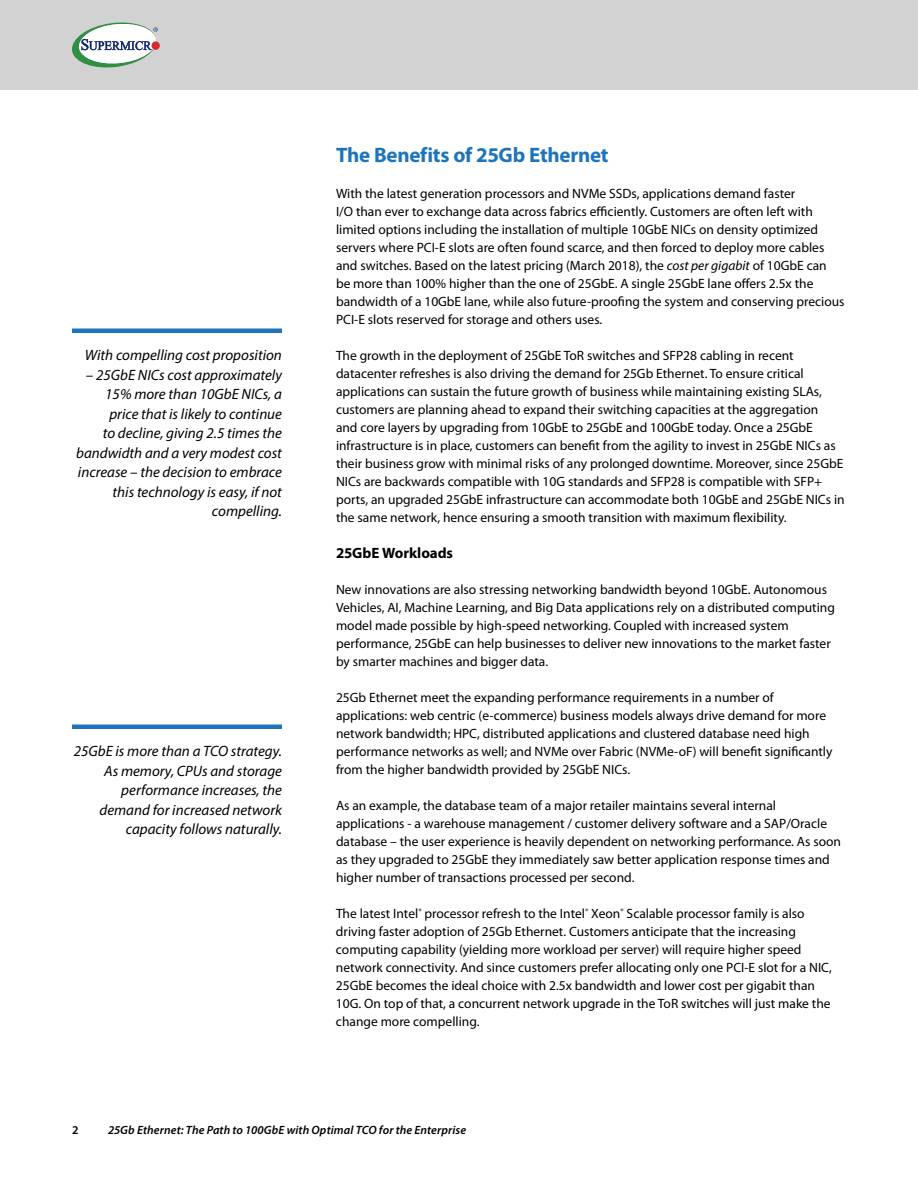
<style>
.page{position:relative;width:918px;height:1188px;background:#fff}
.page>*{position:absolute;margin:0;border:0;box-sizing:border-box;transform-origin:0 0}
.t1{font:700 21px "Myriad Pro";letter-spacing:-.015em;color:#1c75bc}
.t2{font:italic 15px/19.5px "Myriad Pro";color:#000;text-align:right}
.t3{font:700 15px "Myriad Pro";letter-spacing:-.005em;color:#000}
.t4{font:13.5px/18px "Myriad Pro";color:#000}
.t5{font:italic 600 12px "Myriad Pro";letter-spacing:.01em;color:#000}
.t6{font:600 12px "Myriad Pro";color:#000}
.s1{font-style:italic}
</style>
<div class="page">
<div style="left:0;top:0;width:918px;height:90px;background:#d1d2d1"></div>
<svg style="left:152px;top:41px;width:8px;height:9px"></svg>
<svg style="left:72px;top:22px;width:86px;height:46px"></svg>
<div style="left:72px;top:328px;width:210px;height:5px;background:#1c75bc"></div>
<div style="left:72px;top:724px;width:210px;height:5px;background:#1c75bc"></div>
<p class="t2" style="left:85px;top:345px;width:199px">With compelling cost proposition</p>
<p class="t2" style="left:76px;top:364px;width:207px">– 25GbE NICs cost approximately<br>15% more than 10GbE NICs, a price that is likely to continue<br>to decline, giving 2.5 times the bandwidth and a very modest cost increase – the decision to embrace this technology is easy, if not compelling.</p>
<p class="t2" style="left:74px;top:741px;width:210px">25GbE is more than a TCO strategy.<br>As memory, CPUs and storage performance increases, the demand for increased network capacity follows naturally.</p>
<h1 class="t1" style="left:336px;top:141px;width:274px">The Benefits of 25Gb Ethernet</h1>
<p class="t4" style="left:336px;top:184px;width:510px">With the latest generation processors and NVMe SSDs, applications demand faster<br>I/O than ever to exchange data across fabrics efficiently. Customers are often left with limited options including the installation of multiple 10GbE NICs on density optimized servers where PCI-E slots are often found scarce, and then forced to deploy more cables and switches. Based on the latest pricing (March 2018), the <span class="s1">cost per gigabit</span> of 10GbE can<br>be more than 100% higher than the one of 25GbE. A single 25GbE lane offers 2.5x the bandwidth of a 10GbE lane, while also future-proofing the system and conserving precious PCI-E slots reserved for storage and others uses.</p>
<p class="t4" style="left:336px;top:346px;width:510px">The growth in the deployment of 25GbE ToR switches and SFP28 cabling in recent datacenter refreshes is also driving the demand for 25Gb Ethernet. To ensure critical applications can sustain the future growth of business while maintaining existing SLAs, customers are planning ahead to expand their switching capacities at the aggregation<br>and core layers by upgrading from 10GbE to 25GbE and 100GbE today. Once a 25GbE infrastructure is in place, customers can benefit from the agility to invest in 25GbE NICs as their business grow with minimal risks of any prolonged downtime. Moreover, since 25GbE NICs are backwards compatible with 10G standards and SFP28 is compatible with SFP+ ports, an upgraded 25GbE infrastructure can accommodate both 10GbE and 25GbE NICs in the same network, hence ensuring a smooth transition with maximum flexibility.</p>
<p class="t3" style="left:336px;top:543px;width:119px">25GbE Workloads</p>
<p class="t4" style="left:336px;top:580px;width:500px">New innovations are also stressing networking bandwidth beyond 10GbE. Autonomous Vehicles, AI, Machine Learning, and Big Data applications rely on a distributed computing model made possible by high-speed networking. Coupled with increased system performance, 25GbE can help businesses to deliver new innovations to the market faster by smarter machines and bigger data.</p>
<p class="t4" style="left:336px;top:688px;width:498px">25Gb Ethernet meet the expanding performance requirements in a number of applications: web centric (e-commerce) business models always drive demand for more network bandwidth; HPC, distributed applications and clustered database need high performance networks as well; and NVMe over Fabric (NVMe-oF) will benefit significantly from the higher bandwidth provided by 25GbE NICs.</p>
<p class="t4" style="left:336px;top:796px;width:507px">As an example, the database team of a major retailer maintains several internal applications - a warehouse management / customer delivery software and a SAP/Oracle database – the user experience is heavily dependent on networking performance. As soon as they upgraded to 25GbE they immediately saw better application response times and higher number of transactions processed per second.</p>
<p class="t4" style="left:336px;top:904px;width:497px">The latest Intel<sup>®</sup> processor refresh to the Intel<sup>®</sup> Xeon<sup>®</sup> Scalable processor family is also driving faster adoption of 25Gb Ethernet. Customers anticipate that the increasing computing capability (yielding more workload per server) will require higher speed network connectivity. And since customers prefer allocating only one PCI-E slot for a NIC, 25GbE becomes the ideal choice with 2.5x bandwidth and lower cost per gigabit than 10G. On top of that, a concurrent network upgrade in the ToR switches will just make the change more compelling.</p>
<p class="t6" style="left:72px;top:1122px;width:8px">2</p>
<p class="t5" style="left:108px;top:1122px;width:360px">25Gb Ethernet: The Path to 100GbE with Optimal TCO for the Enterprise</p>
</div>
